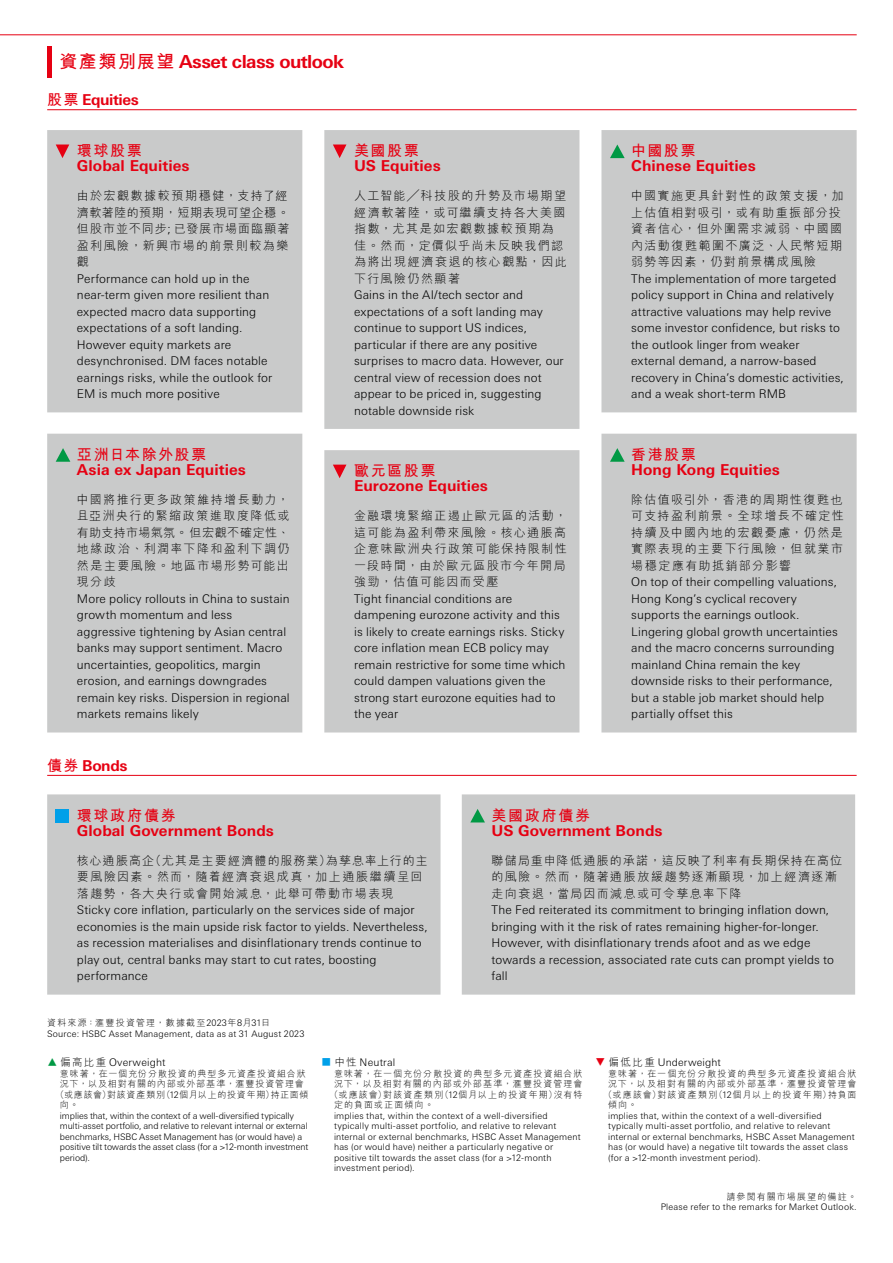
<style>
.page{position:relative;width:893px;height:1263px;background:#fff}
.page>*{position:absolute;margin:0;border:0;box-sizing:border-box;transform-origin:0 0}
.t1{font:700 18px "Univers Nextfor HSBC";letter-spacing:-.03em;color:#e60012}
.t2{font:700 15px "Univers Nextfor HSBC";letter-spacing:.005em;color:#e60012}
.t3{font:700 15px "M Hei H Kfor HSBC";letter-spacing:.105em;color:#e60012}
.t4{font:700 15px "Univers Nextfor HSBC";letter-spacing:-.025em;color:#e60012}
.t5{font:300 12px/16.5px "Univers Nextfor HSBC";letter-spacing:.01em;color:#000}
.t6{font:300 12px/16.5px "M Hei H Kfor HSBC";letter-spacing:.11em;color:#000}
.t7{font:300 12px/16.5px "M Hei H Kfor HSBC";letter-spacing:.09em;color:#000}
.t8{font:300 10.5px "Univers Nextfor HSBC";letter-spacing:.015em;color:#000}
.t9{font:300 9px/10.5px "Univers Nextfor HSBC";letter-spacing:.015em;color:#000}
.t10{font:300 9px/10.5px "Univers Nextfor HSBC";letter-spacing:-.01em;color:#000}
.t11{font:300 9px "M Hei H Kfor HSBC";letter-spacing:.115em;color:#000}
.t12{font:300 9px "M Hei H Kfor HSBC";letter-spacing:.085em;color:#000}
.t13{font:300 9px "M Hei H Kfor HSBC";letter-spacing:.14em;color:#000}
.t14{font:300 9px "M Hei H Kfor HSBC";letter-spacing:.095em;color:#000}
.s1{font-family:"M Hei H Kfor HSBC"}
.s2{font-family:"Univers Nextfor HSBC"}
.s3{font-family:"M Hei H Kfor HSBC";color:#094}
.s4{font-family:"M Hei H Kfor HSBC";color:#00a0e9}
.s5{font-family:"M Hei H Kfor HSBC";color:#e60012}
</style>
<div class="page">
<div style="left:47px;top:130px;width:255px;height:602px;background:#c9caca"></div>
<svg style="left:56px;top:144px;width:13px;height:14px"></svg>
<svg style="left:56px;top:448px;width:14px;height:14px"></svg>
<hr style="left:47px;top:47px;width:4px;height:31px;background:#e60012">
<hr style="left:47px;top:109px;width:810px;height:1px;background:#e60012">
<div style="left:47px;top:794px;width:394px;height:201px;background:#c9caca"></div>
<div style="left:56px;top:809px;width:13px;height:13px;background:#00a0e9"></div>
<div style="left:462px;top:794px;width:393px;height:201px;background:#c9caca"></div>
<svg style="left:470px;top:809px;width:15px;height:13px"></svg>
<hr style="left:47px;top:775px;width:810px;height:1px;background:#e60012">
<hr style="left:0;top:34px;width:857px;height:1px;background:#e60012">
<div style="left:324px;top:130px;width:255px;height:602px;background:#c9caca"></div>
<svg style="left:333px;top:144px;width:13px;height:14px"></svg>
<svg style="left:333px;top:465px;width:13px;height:13px"></svg>
<div style="left:601px;top:130px;width:256px;height:602px;background:#c9caca"></div>
<svg style="left:610px;top:144px;width:15px;height:14px"></svg>
<svg style="left:610px;top:448px;width:15px;height:14px"></svg>
<h1 class="t1" style="left:60px;top:49px;width:286px"><span class="s1">資產類別展望</span> Asset class outlook</h1>
<p class="t4" style="left:47px;top:89px;width:93px"><span class="s1">股票</span> Equities</p>
<p class="t3" style="left:77px;top:140px;width:66px">環球股票</p>
<p class="t2" style="left:77px;top:155px;width:114px">Global Equities</p>
<p class="t7" style="left:77px;top:187px;width:214px">由於宏觀數據較預期穩健，支持了經濟軟著陸的預期，短期表現可望企穩。但股市並不同步<span class="s2">;</span> 已發展市場面臨顯著盈利風險，新興市場的前景則較為樂觀</p>
<p class="t5" style="left:77px;top:269px;width:197px">Performance can hold up in the near-term given more resilient than expected macro data supporting expectations of a soft landing.<br>However equity markets are desynchronised. DM faces notable earnings risks, while the outlook for<br>EM is much more positive</p>
<p class="t3" style="left:77px;top:443px;width:131px">亞洲日本除外股票</p>
<p class="t2" style="left:77px;top:459px;width:170px">Asia ex Japan Equities</p>
<p class="t6" style="left:77px;top:491px;width:214px;text-align:justify">中國將推行更多政策維持增長動力，且亞洲央行的緊縮政策進取度降低或有助支持市場氣氛。但宏觀不確定性、地緣政治、利潤率下降和盈利下調仍然是主要風險。地區市場形勢可能出現分歧</p>
<p class="t5" style="left:77px;top:589px;width:214px">More policy rollouts in China to sustain growth momentum and less aggressive tightening by Asian central banks may support sentiment. Macro uncertainties, geopolitics, margin erosion, and earnings downgrades remain key risks. Dispersion in regional markets remains likely</p>
<p class="t3" style="left:354px;top:140px;width:66px">美國股票</p>
<p class="t2" style="left:354px;top:155px;width:88px">US Equities</p>
<p class="t6" style="left:354px;top:187px;width:214px">人工智能╱科技股的升勢及市場期望經濟軟著陸，或可繼續支持各大美國指數，尤其是如宏觀數據較預期為佳。然而，定價似乎尚未反映我們認為將出現經濟衰退的核心觀點，因此下行風險仍然顯著</p>
<p class="t5" style="left:354px;top:286px;width:211px">Gains in the AI/tech sector and expectations of a soft landing may continue to support US indices, particular if there are any positive surprises to macro data. However, our central view of recession does not appear to be priced in, suggesting notable downside risk</p>
<p class="t3" style="left:354px;top:460px;width:83px">歐元區股票</p>
<p class="t2" style="left:354px;top:475px;width:135px">Eurozone Equities</p>
<p class="t6" style="left:354px;top:507px;width:214px;text-align:justify">金融環境緊縮正遏止歐元區的活動，這可能為盈利帶來風險。核心通脹高企意味歐洲央行政策可能保持限制性一段時間，由於歐元區股市今年開局強勁，估值可能因而受壓</p>
<p class="t5" style="left:354px;top:589px;width:213px">Tight financial conditions are dampening eurozone activity and this is likely to create earnings risks. Sticky core inflation mean ECB policy may remain restrictive for some time which could dampen valuations given the strong start eurozone equities had to the year</p>
<p class="t2" style="left:47px;top:755px;width:82px"><span class="s1">債券</span> Bonds</p>
<p class="t3" style="left:631px;top:140px;width:66px">中國股票</p>
<p class="t2" style="left:631px;top:155px;width:126px">Chinese Equities</p>
<p class="t6" style="left:631px;top:187px;width:214px">中國實施更具針對性的政策支援，加上估值相對吸引，或有助重振部分投資者信心，但外圍需求減弱、中國國內活動復甦範圍不廣泛、人民幣短期弱勢等因素，仍對前景構成風險</p>
<p class="t5" style="left:631px;top:269px;width:214px">The implementation of more targeted policy support in China and relatively attractive valuations may help revive some investor confidence, but risks to the outlook linger from weaker external demand, a narrow-based recovery in China’s domestic activities, and a weak short-term RMB</p>
<p class="t3" style="left:631px;top:443px;width:66px">香港股票</p>
<p class="t2" style="left:631px;top:459px;width:150px">Hong Kong Equities</p>
<p class="t6" style="left:631px;top:491px;width:214px;text-align:justify">除估值吸引外，香港的周期性復甦也可支持盈利前景。全球增長不確定性持續及中國內地的宏觀憂慮，仍然是實際表現的主要下行風險，但就業市場穩定應有助抵銷部分影響</p>
<p class="t5" style="left:631px;top:573px;width:208px">On top of their compelling valuations, Hong Kong’s cyclical recovery supports the earnings outlook.<br>Lingering global growth uncertainties and the macro concerns surrounding mainland China remain the key downside risks to their performance, but a stable job market should help partially offset this</p>
<p class="t3" style="left:77px;top:804px;width:100px">環球政府債券</p>
<p class="t2" style="left:77px;top:819px;width:199px">Global Government Bonds</p>
<p class="t6" style="left:77px;top:852px;width:352px">核心通脹高企（尤其是主要經濟體的服務業）為孳息率上行的主要風險因素。然而，隨着經濟衰退成真，加上通脹繼續呈回落趨勢，各大央行或會開始減息，此舉可帶動市場表現</p>
<p class="t5" style="left:77px;top:901px;width:352px">Sticky core inflation, particularly on the services side of major economies is the main upside risk factor to yields. Nevertheless, as recession materialises and disinflationary trends continue to play out, central banks may start to cut rates, boosting performance</p>
<p class="t13" style="left:47px;top:1018px;width:224px">資料來源：滙豐投資管理，數據截至<span class="s2">2023</span>年<span class="s2">8</span>月<span class="s2">31</span>日</p>
<p class="t9" style="left:47px;top:1028px;width:259px">Source: HSBC Asset Management, data as at 31 August 2023</p>
<p class="t3" style="left:492px;top:804px;width:100px">美國政府債券</p>
<p class="t2" style="left:492px;top:819px;width:173px">US Government Bonds</p>
<p class="t6" style="left:492px;top:852px;width:352px">聯儲局重申降低通脹的承諾，這反映了利率有長期保持在高位的風險。然而，隨著通脹放緩趨勢逐漸顯現，加上經濟逐漸走向衰退，當局因而減息或可令孳息率下降</p>
<p class="t5" style="left:492px;top:901px;width:344px">The Fed reiterated its commitment to bringing inflation down, bringing with it the risk of rates remaining higher-for-longer.<br>However, with disinflationary trends afoot and as we edge towards a recession, associated rate cuts can prompt yields to fall</p>
<p class="t8" style="left:47px;top:1055px;width:120px"><span class="s3">▲</span> <span class="s1">偏高比重</span> Overweight</p>
<p class="t11" style="left:60px;top:1069px;width:247px">意味著，在一個充份分散投資的典型多元資產投資組合狀</p>
<p class="t14" style="left:60px;top:1079px;width:245px">況下，以及相對有關的內部或外部基準，滙豐投資管理會</p>
<p class="t12" style="left:55px;top:1090px;width:255px">（或應該會）對該資產類別（<span class="s2">12</span>個月以上的投資年期）持正面傾</p>
<p class="t11" style="left:60px;top:1100px;width:20px">向。</p>
<p class="t10" style="left:60px;top:1109px;width:250px">implies that, within the context of a well-diversified typically multi-asset portfolio, and relative to relevant internal or external benchmarks, HSBC Asset Management has (or would have) a positive tilt towards the asset class (for a &gt;12-month investment period).</p>
<p class="t8" style="left:321px;top:1055px;width:75px"><span class="s4">■</span> <span class="s1">中性</span> Neutral</p>
<p class="t11" style="left:334px;top:1069px;width:250px">意味著，在一個充份分散投資的典型多元資產投資組合狀</p>
<p class="t11" style="left:334px;top:1079px;width:250px">況下，以及相對有關的內部或外部基準，滙豐投資管理會</p>
<p class="t11" style="left:329px;top:1090px;width:255px">（或應該會）對該資產類別（<span class="s2">12</span>個月以上的投資年期）沒有特</p>
<p class="t11" style="left:334px;top:1100px;width:101px">定的負面或正面傾向。</p>
<p class="t9" style="left:334px;top:1109px;width:248px">implies that, within the context of a well-diversified typically multi-asset portfolio, and relative to relevant internal or external benchmarks, HSBC Asset Management has (or would have) neither a particularly negative or positive tilt towards the asset class (for a &gt;12-month investment period).</p>
<p class="t8" style="left:595px;top:1055px;width:127px"><span class="s5">▼</span> <span class="s1">偏低比重</span> Underweight</p>
<p class="t11" style="left:608px;top:1069px;width:250px">意味著，在一個充份分散投資的典型多元資產投資組合狀</p>
<p class="t11" style="left:608px;top:1079px;width:250px">況下，以及相對有關的內部或外部基準，滙豐投資管理會</p>
<p class="t11" style="left:604px;top:1090px;width:255px">（或應該會）對該資產類別（<span class="s2">12</span>個月以上的投資年期）持負面</p>
<p class="t11" style="left:608px;top:1100px;width:31px">傾向。</p>
<p class="t9" style="left:608px;top:1109px;width:248px">implies that, within the context of a well-diversified typically multi-asset portfolio, and relative to relevant internal or external benchmarks, HSBC Asset Management has (or would have) a negative tilt towards the asset class (for a &gt;12-month investment period).</p>
<p class="t11" style="left:726px;top:1192px;width:132px">請參閱有關市場展望的備註。</p>
<p class="t9" style="left:661px;top:1201px;width:197px">Please refer to the remarks for Market Outlook.</p>
</div>
